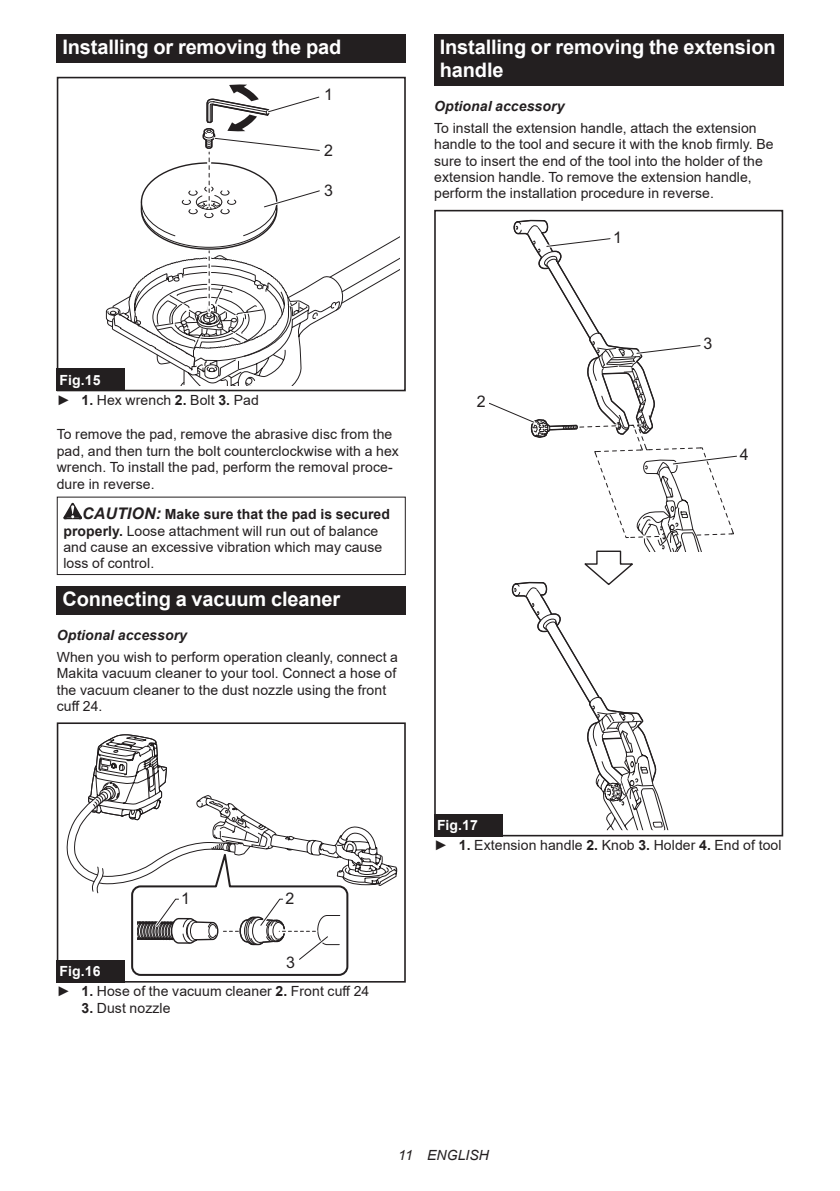
<style>
.page{position:relative;width:840px;height:1191px;background:#fff}
.page>*{position:absolute;margin:0;border:0;box-sizing:border-box;transform-origin:0 0}
.t1{font:700 20px/23.4px "Arial";letter-spacing:-.01em;color:#fff}
.t2{font:16px "Arial";color:#231f20}
.t3{font:14px/16.4px "Arial";letter-spacing:.005em;color:#231f20}
.t4{font:italic 700 14px "Arial";letter-spacing:.005em;color:#231f20}
.t5{font:italic 14px "Arial";letter-spacing:.005em;color:#231f20}
.s1{font-weight:700;color:#fff}
.s2{font-weight:700}
.s3{font-weight:700;font-style:italic;font-size:16px}
</style>
<div class="page">
<div style="left:57px;top:34px;width:348px;height:29px;background:#231f20"></div>
<svg style="left:106px;top:236px;width:293px;height:93px"></svg>
<div style="left:57px;top:77px;width:348px;height:314px;border:2px solid #231f20"></div>
<svg style="left:112px;top:84px;width:231px;height:302px"></svg>
<div style="left:57px;top:368px;width:68px;height:23px;background:#231f20"></div>
<svg style="left:63px;top:503px;width:19px;height:16px"></svg>
<div style="left:57px;top:496px;width:348px;height:79px;border:1px solid #231f20"></div>
<div style="left:57px;top:586px;width:348px;height:29px;background:#231f20"></div>
<div style="left:57px;top:722px;width:348px;height:260px;border:2px solid #231f20"></div>
<svg style="left:66px;top:734px;width:331px;height:242px"></svg>
<div style="left:57px;top:960px;width:68px;height:22px;background:#231f20"></div>
<div style="left:434px;top:34px;width:348px;height:52px;background:#231f20"></div>
<div style="left:434px;top:210px;width:348px;height:626px;border:2px solid #231f20"></div>
<svg style="left:489px;top:219px;width:248px;height:611px"></svg>
<div style="left:434px;top:813px;width:68px;height:23px;background:#231f20"></div>
<h1 class="t1" style="left:62px;top:36px;width:280px">Installing or removing the pad</h1>
<p class="t2" style="left:324px;top:84px;width:10px">1</p>
<p class="t2" style="left:324px;top:140px;width:10px">2</p>
<p class="t2" style="left:324px;top:180px;width:10px">3</p>
<h1 class="t1" style="left:439px;top:36px;width:337px">Installing or removing the extension handle</h1>
<p class="t4" style="left:434px;top:97px;width:132px">Optional accessory</p>
<p class="t3" style="left:434px;top:120px;width:341px">To install the extension handle, attach the extension handle to the tool and secure it with the knob firmly. Be sure to insert the end of the tool into the holder of the extension handle. To remove the extension handle, perform the installation procedure in reverse.</p>
<p class="t2" style="left:613px;top:226px;width:10px">1</p>
<p class="t3" style="left:57px;top:369px;width:203px;line-height:20.2px"><span class="s1">Fig.15<br></span>► <span class="s2">1.</span> Hex wrench <span class="s2">2.</span> Bolt <span class="s2">3.</span> Pad</p>
<p class="t3" style="left:57px;top:426px;width:343px">To remove the pad, remove the abrasive disc from the pad, and then turn the bolt counterclockwise with a hex wrench. To install the pad, perform the removal proce&shy;dure in reverse.</p>
<p class="t3" style="left:63px;top:506px;width:328px;text-indent:19px"><span class="s3">CAUTION:</span> <span class="s2">Make sure that the pad is secured properly.</span> Loose attachment will run out of balance and cause an excessive vibration which may cause loss of control.</p>
<h1 class="t1" style="left:62px;top:588px;width:279px">Connecting a vacuum cleaner</h1>
<p class="t4" style="left:57px;top:625px;width:132px">Optional accessory</p>
<p class="t3" style="left:57px;top:648px;width:342px">When you wish to perform operation cleanly, connect a Makita vacuum cleaner to your tool. Connect a hose of the vacuum cleaner to the dust nozzle using the front cuff 24.</p>
<p class="t2" style="left:476px;top:391px;width:10px">2</p>
<p class="t2" style="left:703px;top:333px;width:10px">3</p>
<p class="t2" style="left:739px;top:444px;width:10px">4</p>
<p class="t2" style="left:181px;top:888px;width:10px">1</p>
<p class="t2" style="left:285px;top:888px;width:10px">2</p>
<p class="t2" style="left:286px;top:951px;width:10px">3</p>
<p class="t3" style="left:57px;top:960px;width:314px;line-height:20.2px"><span class="s1">Fig.16<br></span>► <span class="s2">1.</span> Hose of the vacuum cleaner <span class="s2">2.</span> Front cuff 24</p>
<p class="t3" style="left:81px;top:999px;width:90px"><span class="s2">3.</span> Dust nozzle</p>
<p class="t3" style="left:434px;top:814px;width:349px;line-height:20.2px"><span class="s1">Fig.17<br></span>► <span class="s2">1.</span> Extension handle <span class="s2">2.</span> Knob <span class="s2">3.</span> Holder <span class="s2">4.</span> End of tool</p>
<p class="t5" style="left:398px;top:1146px;width:92px">11 ENGLISH</p>
</div>
